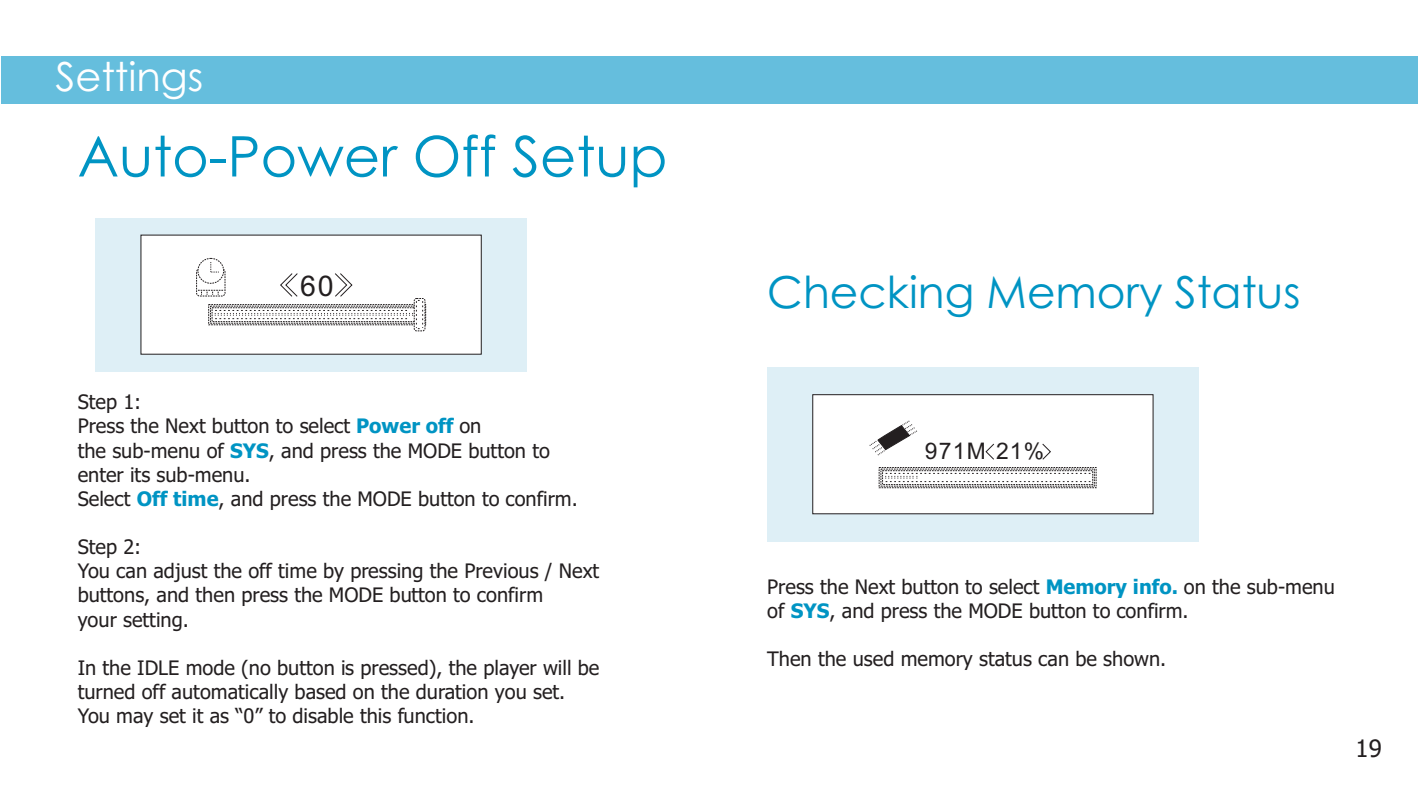
<style>
.page{position:relative;width:1418px;height:794px;background:#fff}
.page>*{position:absolute;margin:0;border:0;box-sizing:border-box;transform-origin:0 0}
.t1{font:56px "Century Gothic";color:#0094c3}
.t2{font:44px "Century Gothic";color:#0094c3}
.t3{font:40px "Century Gothic";color:#fff}
.t4{font:28.4px "Arial";color:#231f20}
.t5{font:24px "Tahoma";color:#231f20}
.t6{font:22.8px "Arial";letter-spacing:.055em;color:#231f20}
.t7{font:20px/24px "Tahoma";color:#231f20}
.s1{font-weight:700;color:#0094c3}
</style>
<div class="page">
<div style="left:1px;top:56px;width:1416px;height:48px;background:#65bedd"></div>
<div style="left:95px;top:218px;width:432px;height:153px;background:#deeff6"></div>
<svg style="left:140px;top:234px;width:342px;height:121px;background:#f1f1f1"></svg>
<div style="left:767px;top:367px;width:431px;height:174px;background:#deeff6"></div>
<svg style="left:812px;top:394px;width:341px;height:120px;background:#f2f2f2"></svg>
<h3 class="t3" style="left:55px;top:61px;width:149px">Settings</h3>
<h1 class="t1" style="left:78px;top:134px;width:591px">Auto-Power Off Setup</h1>
<p class="t7" style="left:78px;top:392px;width:65px">Step 1:</p>
<h3 class="t4" style="left:300px;top:275px;width:35px">60</h3>
<p class="t7" style="left:78px;top:416px;width:501px">Press the Next button to select <span class="s1">Power off</span> on<br>the sub-menu of <span class="s1">SYS</span>, and press the MODE button to enter its sub-menu.<br>Select <span class="s1">Off time</span>, and press the MODE button to confirm.</p>
<p class="t7" style="left:78px;top:536px;width:523px">Step 2:<br>You can adjust the off time by pressing the Previous / Next buttons, and then press the MODE button to confirm<br>your setting.</p>
<p class="t7" style="left:78px;top:657px;width:523px">In the IDLE mode (no button is pressed), the player will be turned off automatically based on the duration you set.<br>You may set it as “0” to disable this function.</p>
<h2 class="t2" style="left:767px;top:275px;width:534px">Checking Memory Status</h2>
<p class="t6" style="left:924px;top:442px;width:121px">971M 21%</p>
<p class="t7" style="left:767px;top:576px;width:569px">Press the Next button to select <span class="s1">Memory info.</span> on the sub-menu of <span class="s1">SYS</span>, and press the MODE button to confirm.</p>
<p class="t7" style="left:767px;top:649px;width:400px">Then the used memory status can be shown.</p>
<p class="t5" style="left:1355px;top:739px;width:28px">19</p>
</div>
